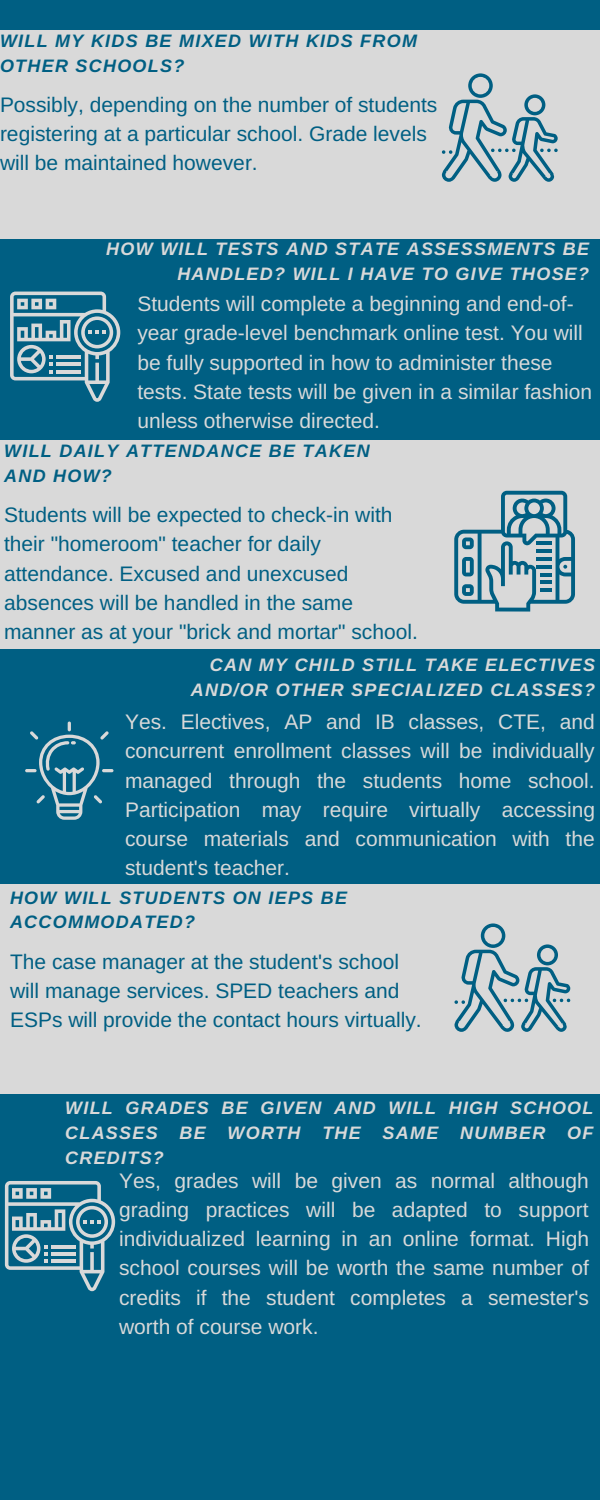
<style>
.page{position:relative;width:600px;height:1500px;background:#005f83}
.page>*{position:absolute;margin:0;border:0;box-sizing:border-box;transform-origin:0 0}
.t1{font:21px/29.2px "Arimo";color:#d9d9d9;text-align:justify}
.t2{font:21px/29.2px "Arimo";color:#005f83}
.t3{font:italic 700 18px/24.8px "Arimo";letter-spacing:.07em;color:#d9d9d9;text-align:right}
.t4{font:italic 700 18px/24.8px "Arimo";letter-spacing:.07em;color:#005f83}
</style>
<div class="page">
<div style="left:0;top:30px;width:600px;height:209px;background:#d9d9d9"></div>
<svg style="left:442px;top:73px;width:116px;height:109px"></svg>
<svg style="left:10px;top:292px;width:110px;height:110px"></svg>
<hr style="left:56px;top:370px;width:25px;height:3px;background:#d9d9d9">
<div style="left:0;top:440px;width:600px;height:209px;background:#d9d9d9"></div>
<svg style="left:454px;top:491px;width:121px;height:121px"></svg>
<hr style="left:540px;top:580px;width:12px;height:4px;background:#005f83">
<hr style="left:540px;top:588px;width:12px;height:4px;background:#005f83">
<svg style="left:25px;top:722px;width:89px;height:98px"></svg>
<div style="left:0;top:885px;width:600px;height:208px;background:#d9d9d9"></div>
<svg style="left:455px;top:923px;width:115px;height:109px"></svg>
<svg style="left:5px;top:1181px;width:110px;height:110px"></svg>
<hr style="left:51px;top:1259px;width:25px;height:4px;background:#d9d9d9">
<p class="t4" style="left:0;top:28px;width:419px">WILL MY KIDS BE MIXED WITH KIDS FROM<br>OTHER SCHOOLS?</p>
<p class="t2" style="left:0;top:90px;width:439px">Possibly, depending on the number of students registering at a particular school. Grade levels will be maintained however.</p>
<p class="t3" style="left:106px;top:237px;width:484px">HOW WILL TESTS AND STATE ASSESSMENTS BE<br>HANDLED? WILL I HAVE TO GIVE THOSE?</p>
<p class="t1" style="left:137px;top:289px;width:456px;text-align:left">Students will complete a beginning and end-of&shy;year grade-level benchmark online test. You will be fully supported in how to administer these tests. State tests will be given in a similar fashion unless otherwise directed.</p>
<p class="t4" style="left:4px;top:439px;width:367px">WILL DAILY ATTENDANCE BE TAKEN<br>AND HOW?</p>
<p class="t2" style="left:4px;top:500px;width:415px">Students will be expected to check-in with their "homeroom" teacher for daily attendance. Excused and unexcused absences will be handled in the same manner as at your "brick and mortar" school.</p>
<p class="t3" style="left:191px;top:653px;width:406px">CAN MY CHILD STILL TAKE ELECTIVES<br>AND/OR OTHER SPECIALIZED CLASSES?</p>
<p class="t1" style="left:125px;top:707px;width:471px">Yes. Electives, AP and IB classes, CTE, and concurrent enrollment classes will be individually managed through the students home school.<br>Participation may require virtually accessing course materials and communication with the student's teacher.</p>
<p class="t4" style="left:10px;top:885px;width:339px">HOW WILL STUDENTS ON IEPS BE<br>ACCOMMODATED?</p>
<p class="t2" style="left:10px;top:947px;width:413px">The case manager at the student's school will manage services. SPED teachers and<br>ESPs will provide the contact hours virtually.</p>
<p class="t3" style="left:65px;top:1096px;width:530px;text-align:justify">WILL GRADES BE GIVEN AND WILL HIGH SCHOOL CLASSES BE WORTH THE SAME NUMBER OF CREDITS?</p>
<p class="t1" style="left:119px;top:1166px;width:472px">Yes, grades will be given as normal although grading practices will be adapted to support individualized learning in an online format. High school courses will be worth the same number of credits if the student completes a semester's worth of course work.</p>
</div>
